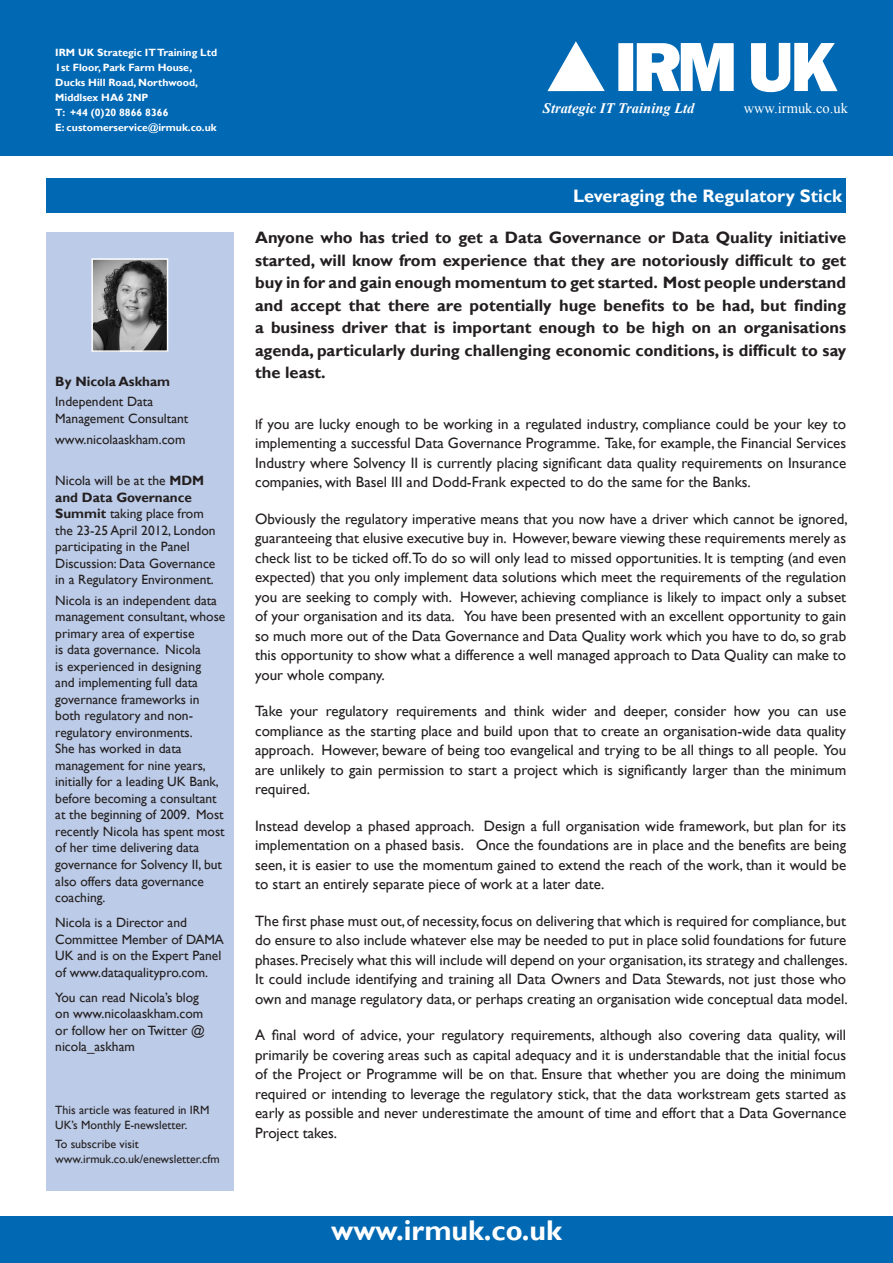
<style>
.page{position:relative;width:893px;height:1263px;background:#fff}
.page>*{position:absolute;margin:0;border:0;box-sizing:border-box;transform-origin:0 0}
.t1{font:700 28.5px "Gill Sans";color:#fff}
.t2{font:700 18px "Gill Sans";color:#fff}
.Newsletter_Body{font:700 16.5px/22.5px "Gill Sans";color:#231f20;text-align:justify}
.Newsletter_Body-2{font:15px/19.5px "Gill Sans";color:#231f20;text-align:justify}
.t3{font:italic 700 14.55px "Times New Roman";color:#fff}
.t4{font:14.55px "Times New Roman";color:#fff}
.Newsletter_Body-3{font:13.5px/16.5px "Gill Sans";color:#231f20}
.Newsletter_Body-4{font:700 13.5px "Gill Sans";color:#231f20}
.Newsletter_Body-5{font:12px/15px "Gill Sans";color:#231f20}
.Newsletter_Body-6{font:700 10.5px/15px "Gill Sans";color:#fff}
.s1{font-weight:700}
.s2{font-size:13.5px}
</style>
<div class="page">
<div style="left:47px;top:232px;width:187px;height:958px;background:#bccbe7"></div>
<div style="left:0;top:0;width:893px;height:155px;background:#0168b3"></div>
<div style="left:47px;top:179px;width:799px;height:34px;background:#0168b3"></div>
<img style="left:547px;top:41px;width:290px;height:51px">
<img style="left:94px;top:261px;width:71px;height:88px">
<div style="left:91px;top:258px;width:77px;height:94px;border:2px solid #fff"></div>
<div style="left:0;top:1216px;width:893px;height:47px;background:#0168b3"></div>
<p class="Newsletter_Body-6" style="left:55px;top:45px;width:163px">IRM UK Strategic IT Training Ltd</p>
<p class="Newsletter_Body-6" style="left:55px;top:60px;width:138px">1st Floor, Park Farm House,</p>
<p class="Newsletter_Body-6" style="left:55px;top:75px;width:144px">Ducks Hill Road, Northwood,<br>Middlsex HA6 2NP</p>
<p class="Newsletter_Body-6" style="left:55px;top:105px;width:115px">T: +44 (0)20 8866 8366</p>
<p class="Newsletter_Body-6" style="left:55px;top:120px;width:163px">E: customerservice@irmuk.co.uk</p>
<p class="Newsletter_Body-4" style="left:55px;top:373px;width:116px">By Nicola Askham</p>
<p class="Newsletter_Body-3" style="left:55px;top:394px;width:135px">Independent Data<br>Management Consultant</p>
<p class="Newsletter_Body-3" style="left:55px;top:431px;width:132px">www.nicolaaskham.com</p>
<p class="Newsletter_Body-3" style="left:55px;top:473px;width:162px">Nicola will be at the <span class="s1">MDM and Data Governance<br>Summit</span> taking place from the 23-25 April 2012, London participating in the Panel<br>Discussion: Data Governance in a Regulatory Environment.</p>
<p class="Newsletter_Body-3" style="left:55px;top:592px;width:172px">Nicola is an independent data management consultant, whose primary area of expertise<br>is data governance. Nicola<br>is experienced in designing<br>and implementing full data governance frameworks in both regulatory and non&shy;regulatory environments.<br>She has worked in data management for nine years, initially for a leading UK Bank, before becoming a consultant at the beginning of 2009. Most recently Nicola has spent most of her time delivering data governance for Solvency II, but also offers data governance coaching.</p>
<p class="Newsletter_Body-3" style="left:55px;top:914px;width:170px">Nicola is a Director and<br>Committee Member of DAMA<br>UK and is on the Expert Panel of www.dataqualitypro.com.</p>
<p class="Newsletter_Body-3" style="left:55px;top:989px;width:151px">You can read Nicola’s blog on www.nicolaaskham.com or follow her on Twitter @ nicola_askham</p>
<p class="Newsletter_Body-5" style="left:55px;top:1102px;width:156px">This article was featured in IRM<br>UK’s Monthly E-newsletter.</p>
<p class="Newsletter_Body-5" style="left:55px;top:1137px;width:166px">To subscribe visit www.irmuk.co.uk/enewsletter.cfm</p>
<p class="t3" style="left:543px;top:98px;width:153px">Strategic IT Training Ltd</p>
<p class="t4" style="left:744px;top:98px;width:106px">www.irmuk.co.uk</p>
<p class="t2" style="left:573px;top:185px;width:270px">Leveraging the Regulatory Stick</p>
<p class="Newsletter_Body" style="left:255px;top:227px;width:593px">Anyone who has tried to get a Data Governance or Data Quality initiative started, will know from experience that they are notoriously difficult to get buy in for and gain enough momentum to get started. Most people understand and accept that there are potentially huge benefits to be had, but finding a business driver that is important enough to be high on an organisations agenda, particularly during challenging economic conditions, is difficult to say the least.</p>
<p class="Newsletter_Body-2" style="left:255px;top:414px;width:593px"><span class="s2">I</span>f you are lucky enough to be working in a regulated industry, compliance could be your key to implementing a successful Data Governance Programme. Take, for example, the Financial Services Industry where Solvency II is currently placing significant data quality requirements on Insurance companies, with Basel III and Dodd-Frank expected to do the same for the Banks.</p>
<p class="Newsletter_Body-2" style="left:255px;top:509px;width:594px">Obviously the regulatory imperative means that you now have a driver which cannot be ignored, guaranteeing that elusive executive buy in. However, beware viewing these requirements merely as check list to be ticked off.To do so will only lead to missed opportunities. It is tempting (and even expected) that you only implement data solutions which meet the requirements of the regulation you are seeking to comply with. However, achieving compliance is likely to impact only a subset of your organisation and its data. You have been presented with an excellent opportunity to gain so much more out of the Data Governance and Data Quality work which you have to do, so grab this opportunity to show what a difference a well managed approach to Data Quality can make to your whole company.</p>
<p class="Newsletter_Body-2" style="left:255px;top:702px;width:593px">Take your regulatory requirements and think wider and deeper, consider how you can use compliance as the starting place and build upon that to create an organisation-wide data quality approach. However, beware of being too evangelical and trying to be all things to all people. You are unlikely to gain permission to start a project which is significantly larger than the minimum required.</p>
<p class="Newsletter_Body-2" style="left:255px;top:816px;width:593px">Instead develop a phased approach. Design a full organisation wide framework, but plan for its implementation on a phased basis. Once the foundations are in place and the benefits are being seen, it is easier to use the momentum gained to extend the reach of the work, than it would be to start an entirely separate piece of work at a later date.</p>
<p class="Newsletter_Body-2" style="left:255px;top:911px;width:594px">The first phase must out, of necessity, focus on delivering that which is required for compliance, but do ensure to also include whatever else may be needed to put in place solid foundations for future phases. Precisely what this will include will depend on your organisation, its strategy and challenges.<br>It could include identifying and training all Data Owners and Data Stewards, not just those who own and manage regulatory data, or perhaps creating an organisation wide conceptual data model.</p>
<p class="Newsletter_Body-2" style="left:255px;top:1026px;width:593px">A final word of advice, your regulatory requirements, although also covering data quality, will primarily be covering areas such as capital adequacy and it is understandable that the initial focus of the Project or Programme will be on that. Ensure that whether you are doing the minimum required or intending to leverage the regulatory stick, that the data workstream gets started as early as possible and never underestimate the amount of time and effort that a Data Governance Project takes.</p>
<p class="t1" style="left:331px;top:1213px;width:232px">www.irmuk.co.uk</p>
</div>
